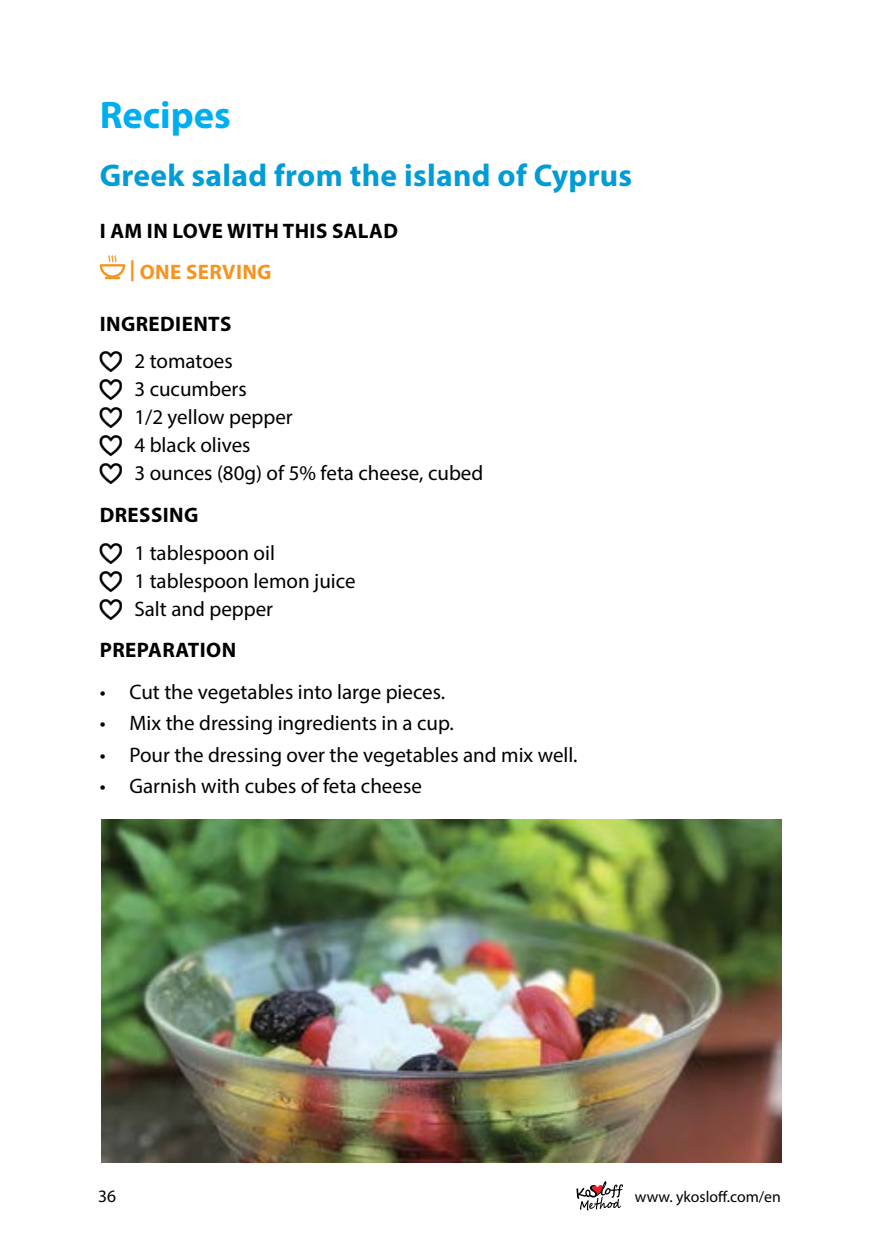
<style>
.page{position:relative;width:882px;height:1260px;background:#fff}
.page>*{position:absolute;margin:0;border:0;box-sizing:border-box;transform-origin:0 0}
.t1{font:700 38.5px "Myriad Pro";color:#00aeef}
.t2{font:700 31.5px "Myriad Pro";letter-spacing:.01em;color:#009cd7}
.t3{font:21px/28px "Myriad Pro";color:#000}
.t4{font:700 21px "Myriad Pro";letter-spacing:.02em;color:#000}
.t5{font:700 21px "Myriad Pro";letter-spacing:.02em;color:#f7941e}
.t6{font:17.5px "Myriad Pro";color:#000}
.t7{font:15.75px "Myriad Pro";color:#000}
</style>
<div class="page">
<svg style="left:576px;top:1181px;width:47px;height:29px"></svg>
<svg style="left:100px;top:255px;width:25px;height:24px"></svg>
<img style="left:101px;top:819px;width:680px;height:343px">
<h1 class="t1" style="left:100px;top:90px;width:133px">Recipes</h1>
<h2 class="t2" style="left:100px;top:155px;width:534px">Greek salad from the island of Cyprus</h2>
<p class="t4" style="left:100px;top:217px;width:300px">I AM IN LOVE WITH THIS SALAD</p>
<p class="t5" style="left:129px;top:258px;width:144px">| ONE SERVING</p>
<p class="t4" style="left:100px;top:310px;width:133px">INGREDIENTS</p>
<p class="t3" style="left:134px;top:347px;width:350px">2 tomatoes<br>3 cucumbers<br>1/2 yellow pepper<br>4 black olives<br>3 ounces (80g) of 5% feta cheese, cubed</p>
<p class="t4" style="left:100px;top:501px;width:100px">DRESSING</p>
<p class="t3" style="left:134px;top:538px;width:223px">1 tablespoon oil<br>1 tablespoon lemon juice<br>Salt and pepper</p>
<p class="t4" style="left:100px;top:636px;width:138px">PREPARATION</p>
<p class="t3" style="left:100px;top:677px;width:347px">• Cut the vegetables into large pieces.</p>
<p class="t3" style="left:100px;top:709px;width:356px">• Mix the dressing ingredients in a cup.</p>
<p class="t3" style="left:100px;top:740px;width:479px">• Pour the dressing over the vegetables and mix well.</p>
<p class="t3" style="left:100px;top:772px;width:324px">• Garnish with cubes of feta cheese</p>
<p class="t6" style="left:98px;top:1186px;width:19px">36</p>
<p class="t7" style="left:635px;top:1187px;width:147px">www. ykosloff.com/en</p>
</div>
